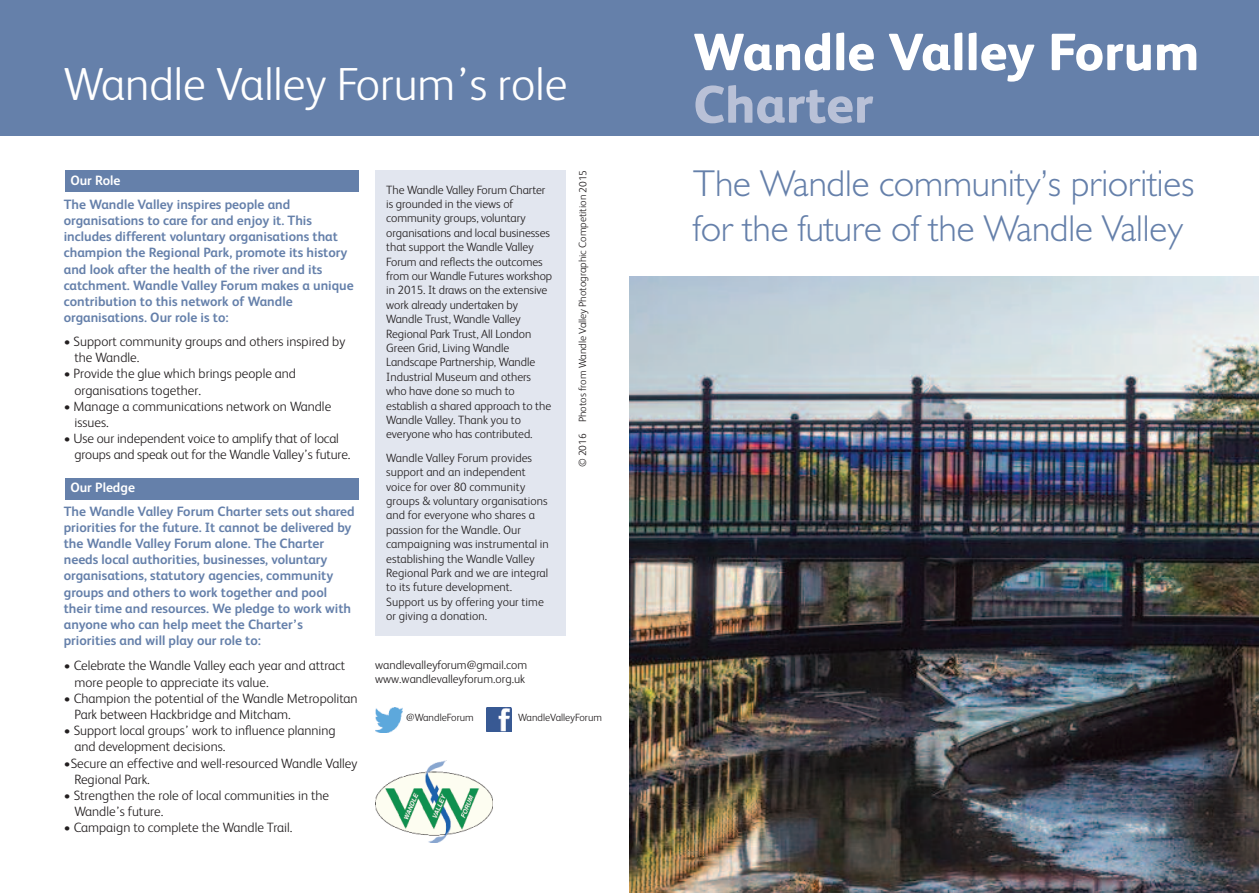
<style>
.page{position:relative;width:1259px;height:893px;background:#fff}
.page>*{position:absolute;margin:0;border:0;box-sizing:border-box;transform-origin:0 0}
.t1{font:800 52.5px "FS Albert";color:#fff}
.t2{font:800 52.5px "FS Albert";color:#b9c1d7}
.t3{font:300 46.5px "FS Albert";color:#fff}
.t4{font:300 37.5px/45px "Humanist 521 BT";color:#6580aa}
.t5{font:700 13.5px/16.2px "FS Albert";color:#6580aa}
.t6{font:300 13.5px/16.2px "FS Albert";color:#231f20}
.t7{font:700 13.5px "FS Albert";color:#fff}
.t8{font:300 12px/14.4px "FS Albert";letter-spacing:-.005em;color:#231f20}
.t9{font:300 10.5px "FS Albert";color:#231f20}
</style>
<div class="page">
<div style="left:0;top:0;width:1259px;height:136px;background:#6580aa"></div>
<img style="left:629px;top:276px;width:630px;height:617px">
<div style="left:65px;top:478px;width:293px;height:21px;background:#6580aa"></div>
<div style="left:375px;top:170px;width:191px;height:466px;background:#e2e6ef"></div>
<img style="left:375px;top:760px;width:117px;height:82px">
<img style="left:375px;top:708px;width:28px;height:24px">
<svg style="left:485px;top:706px;width:27px;height:31px"></svg>
<img style="left:487px;top:707px;width:24px;height:25px">
<div style="left:65px;top:170px;width:293px;height:22px;background:#6580aa"></div>
<h2 class="t3" style="left:64px;top:68px;width:505px">Wandle Valley Forum’s role</h2>
<p class="t7" style="left:70px;top:176px;width:52px">Our Role</p>
<p class="t5" style="left:64px;top:198px;width:291px">The Wandle Valley inspires people and organisations to care for and enjoy it. This includes different voluntary organisations that champion the Regional Park, promote its history and look after the health of the river and its catchment. Wandle Valley Forum makes a unique contribution to this network of Wandle organisations. Our role is to:</p>
<p class="t6" style="left:74px;top:335px;width:272px;text-indent:-11px">• Support community groups and others inspired by the Wandle.</p>
<p class="t6" style="left:74px;top:367px;width:223px;text-indent:-11px">• Provide the glue which brings people and organisations together.</p>
<p class="t6" style="left:74px;top:399px;width:258px;text-indent:-11px">• Manage a communications network on Wandle issues.</p>
<p class="t6" style="left:74px;top:432px;width:277px;text-indent:-11px">• Use our independent voice to amplify that of local groups and speak out for the Wandle Valley’s future.</p>
<p class="t7" style="left:70px;top:482px;width:66px">Our Pledge</p>
<p class="t5" style="left:64px;top:504px;width:292px">The Wandle Valley Forum Charter sets out shared priorities for the future. It cannot be delivered by the Wandle Valley Forum alone. The Charter needs local authorities, businesses, voluntary organisations, statutory agencies, community groups and others to work together and pool their time and resources. We pledge to work with anyone who can help meet the Charter’s priorities and will play our role to:</p>
<p class="t6" style="left:74px;top:659px;width:272px;text-indent:-11px">• Celebrate the Wandle Valley each year and attract more people to appreciate its value.</p>
<p class="t6" style="left:74px;top:691px;width:285px;text-indent:-11px">• Champion the potential of the Wandle Metropolitan<br>Park between Hackbridge and Mitcham.</p>
<p class="t6" style="left:74px;top:724px;width:263px;text-indent:-11px">• Support local groups’ work to influence planning and development decisions.</p>
<p class="t6" style="left:74px;top:756px;width:284px;text-indent:-11px">•Secure an effective and well-resourced Wandle Valley<br>Regional Park.</p>
<p class="t6" style="left:74px;top:789px;width:256px;text-indent:-11px">• Strengthen the role of local communities in the<br>Wandle’s future.</p>
<p class="t6" style="left:64px;top:821px;width:230px">• Campaign to complete the Wandle Trail.</p>
<p class="t8" style="left:386px;top:184px;width:167px">The Wandle Valley Forum Charter is grounded in the views of community groups, voluntary organisations and local businesses that support the Wandle Valley<br>Forum and reflects the outcomes from our Wandle Futures workshop in 2015. It draws on the extensive work already undertaken by<br>Wandle Trust, Wandle Valley<br>Regional Park Trust, All London<br>Green Grid, Living Wandle<br>Landscape Partnership, Wandle<br>Industrial Museum and others who have done so much to establish a shared approach to the<br>Wandle Valley. Thank you to everyone who has contributed.</p>
<p class="t8" style="left:386px;top:452px;width:164px">Wandle Valley Forum provides support and an independent voice for over 80 community groups &amp; voluntary organisations and for everyone who shares a passion for the Wandle. Our campaigning was instrumental in establishing the Wandle Valley<br>Regional Park and we are integral to its future development.<br>Support us by offering your time or giving a donation.</p>
<p class="t9" style="left:579px;top:467px;width:299px;rotate:-90deg">© 2016 Photos from Wandle Valley Photographic Competition 2015</p>
<p class="t8" style="left:375px;top:659px;width:154px">wandlevalleyforum@gmail.com www.wandlevalleyforum.org.uk</p>
<p class="t9" style="left:406px;top:714px;width:69px">@WandleForum</p>
<p class="t9" style="left:518px;top:714px;width:85px">WandleValleyForum</p>
<h1 class="t1" style="left:693px;top:34px;width:507px">Wandle Valley Forum</h1>
<h1 class="t2" style="left:693px;top:86px;width:181px">Charter</h1>
<h3 class="t4" style="left:693px;top:165px;width:502px">The Wandle community’s priorities for the future of the Wandle Valley</h3>
</div>
